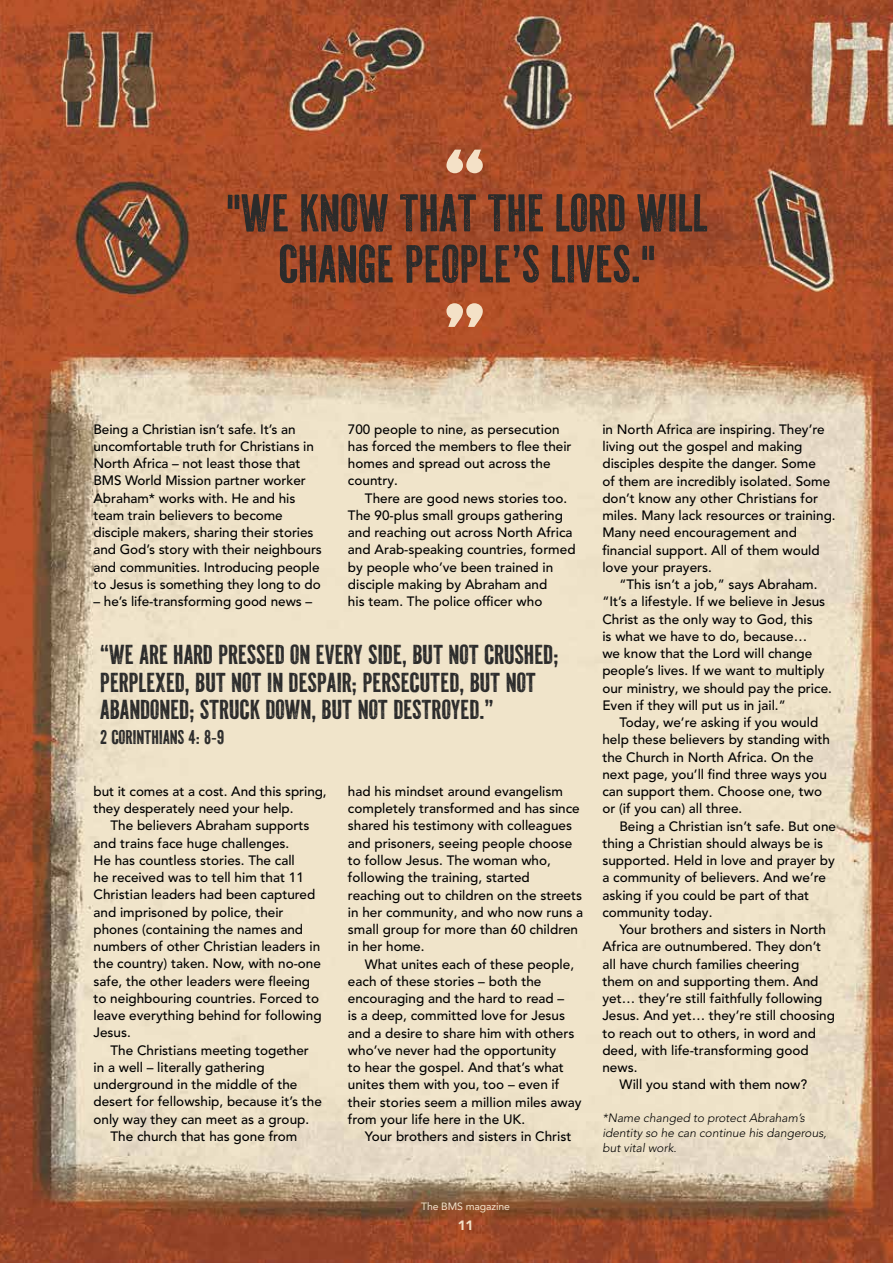
<style>
.page{position:relative;width:893px;height:1263px;background:#fff}
.page>*{position:absolute;margin:0;border:0;box-sizing:border-box;transform-origin:0 0}
.t1{font:51px/51px "PF Fuel Grime";letter-spacing:-.01em;color:#2b2b2b;text-align:center}
.t2{font:26.25px/27.8px "PF Fuel Grime";letter-spacing:-.01em;color:#2b2b2b}
.t3{font:19.05px "PF Fuel Grime";letter-spacing:-.01em;color:#2b2b2b}
.t4{font:500 13.5px/17.2px "Avenir LT Pro";color:#000}
.t5{font:900 13.5px "Avenir";color:#f4e1c7}
.t6{font:italic 300 12px/15px "Avenir LT Pro";color:#000}
.t7{font:10.5px "Avenir LT Pro";letter-spacing:-.01em;color:#f5e4cd}
</style>
<div class="page">
<img style="left:0;top:0;width:893px;height:1263px">
<svg style="left:446px;top:150px;width:37px;height:23px"></svg>
<svg style="left:446px;top:303px;width:37px;height:24px"></svg>
<h1 class="t1" style="left:226px;top:188px;width:483px">"WE KNOW THAT THE LORD WILL<br>CHANGE PEOPLE’S LIVES."</h1>
<p class="t4" style="left:94px;top:420px;width:230px">Being a Christian isn’t safe. It’s an uncomfortable truth for Christians in North Africa – not least those that BMS World Mission partner worker Abraham* works with. He and his team train believers to become disciple makers, sharing their stories and God’s story with their neighbours and communities. Introducing people to Jesus is something they long to do</p>
<p class="t4" style="left:94px;top:593px;width:220px">– he’s life-transforming good news –</p>
<p class="t4" style="left:348px;top:421px;width:225px">700 people to nine, as persecution has forced the members to flee their homes and spread out across the country.</p>
<p class="t4" style="left:348px;top:490px;width:229px;text-indent:17px">There are good news stories too.<br>The 90-plus small groups gathering and reaching out across North Africa and Arab-speaking countries, formed by people who’ve been trained in disciple making by Abraham and<br>his team. The police officer who</p>
<h2 class="t2" style="left:100px;top:641px;width:460px">“WE ARE HARD PRESSED ON EVERY SIDE, BUT NOT CRUSHED;<br>PERPLEXED, BUT NOT IN DESPAIR; PERSECUTED, BUT NOT<br>ABANDONED; STRUCK DOWN, BUT NOT DESTROYED.”</h2>
<h3 class="t3" style="left:100px;top:726px;width:126px">2 CORINTHIANS 4: 8-9</h3>
<p class="t4" style="left:94px;top:783px;width:235px">but it comes at a cost. And this spring, they desperately need your help.</p>
<p class="t4" style="left:94px;top:817px;width:230px;text-indent:17px">The believers Abraham supports and trains face huge challenges.<br>He has countless stories. The call<br>he received was to tell him that 11<br>Christian leaders had been captured and imprisoned by police, their phones (containing the names and numbers of other Christian leaders in the country) taken. Now, with no-one safe, the other leaders were fleeing to neighbouring countries. Forced to leave everything behind for following<br>Jesus.</p>
<p class="t4" style="left:111px;top:1042px;width:200px">The Christians meeting together</p>
<p class="t4" style="left:94px;top:1059px;width:173px">in a well – literally gathering</p>
<p class="t4" style="left:94px;top:1076px;width:205px">underground in the middle of the</p>
<p class="t4" style="left:94px;top:1093px;width:230px">desert for fellowship, because it’s the</p>
<p class="t4" style="left:94px;top:1111px;width:217px">only way they can meet as a group.</p>
<p class="t4" style="left:111px;top:1128px;width:188px">The church that has gone from</p>
<p class="t4" style="left:348px;top:783px;width:237px">had his mindset around evangelism completely transformed and has since shared his testimony with colleagues and prisoners, seeing people choose to follow Jesus. The woman who, following the training, started reaching out to children on the streets in her community, and who now runs a small group for more than 60 children in her home.</p>
<p class="t4" style="left:348px;top:955px;width:235px;text-indent:17px">What unites each of these people, each of these stories – both the encouraging and the hard to read –<br>is a deep, committed love for Jesus and a desire to share him with others who’ve never had the opportunity<br>to hear the gospel. And that’s what unites them with you, too – even if their stories seem a million miles away from your life here in the UK.</p>
<p class="t4" style="left:365px;top:1128px;width:208px">Your brothers and sisters in Christ</p>
<p class="t7" style="left:421px;top:1199px;width:91px">The BMS magazine</p>
<p class="t5" style="left:458px;top:1214px;width:17px">11</p>
<p class="t4" style="left:602px;top:421px;width:235px">in North Africa are inspiring. They’re living out the gospel and making disciples despite the danger. Some<br>of them are incredibly isolated. Some don’t know any other Christians for miles. Many lack resources or training.<br>Many need encouragement and financial support. All of them would love your prayers.</p>
<p class="t4" style="left:602px;top:576px;width:231px;text-indent:17px">“This isn’t a job,” says Abraham. “It’s a lifestyle. If we believe in Jesus Christ as the only way to God, this<br>is what we have to do, because…<br>we know that the Lord will change people’s lives. If we want to multiply our ministry, we should pay the price.<br>Even if they will put us in jail.”</p>
<p class="t4" style="left:602px;top:714px;width:229px;text-indent:17px">Today, we’re asking if you would help these believers by standing with the Church in North Africa. On the next page, you’ll find three ways you can support them. Choose one, two or (if you can) all three.</p>
<p class="t4" style="left:602px;top:817px;width:235px;text-indent:17px">Being a Christian isn’t safe. But one thing a Christian should always be is supported. Held in love and prayer by a community of believers. And we’re asking if you could be part of that community today.</p>
<p class="t4" style="left:619px;top:921px;width:208px">Your brothers and sisters in North</p>
<p class="t4" style="left:602px;top:938px;width:220px">Africa are outnumbered. They don’t</p>
<p class="t4" style="left:602px;top:955px;width:198px">all have church families cheering</p>
<p class="t4" style="left:602px;top:973px;width:218px">them on and supporting them. And</p>
<p class="t4" style="left:602px;top:990px;width:222px">yet… they’re still faithfully following</p>
<p class="t4" style="left:602px;top:1007px;width:234px">Jesus. And yet… they’re still choosing</p>
<p class="t4" style="left:602px;top:1024px;width:215px">to reach out to others, in word and</p>
<p class="t4" style="left:602px;top:1042px;width:208px">deed, with life-transforming good</p>
<p class="t4" style="left:602px;top:1059px;width:37px">news.</p>
<p class="t4" style="left:619px;top:1076px;width:189px">Will you stand with them now?</p>
<p class="t6" style="left:602px;top:1111px;width:226px">*Name changed to protect Abraham’s identity so he can continue his dangerous, but vital work.</p>
</div>
